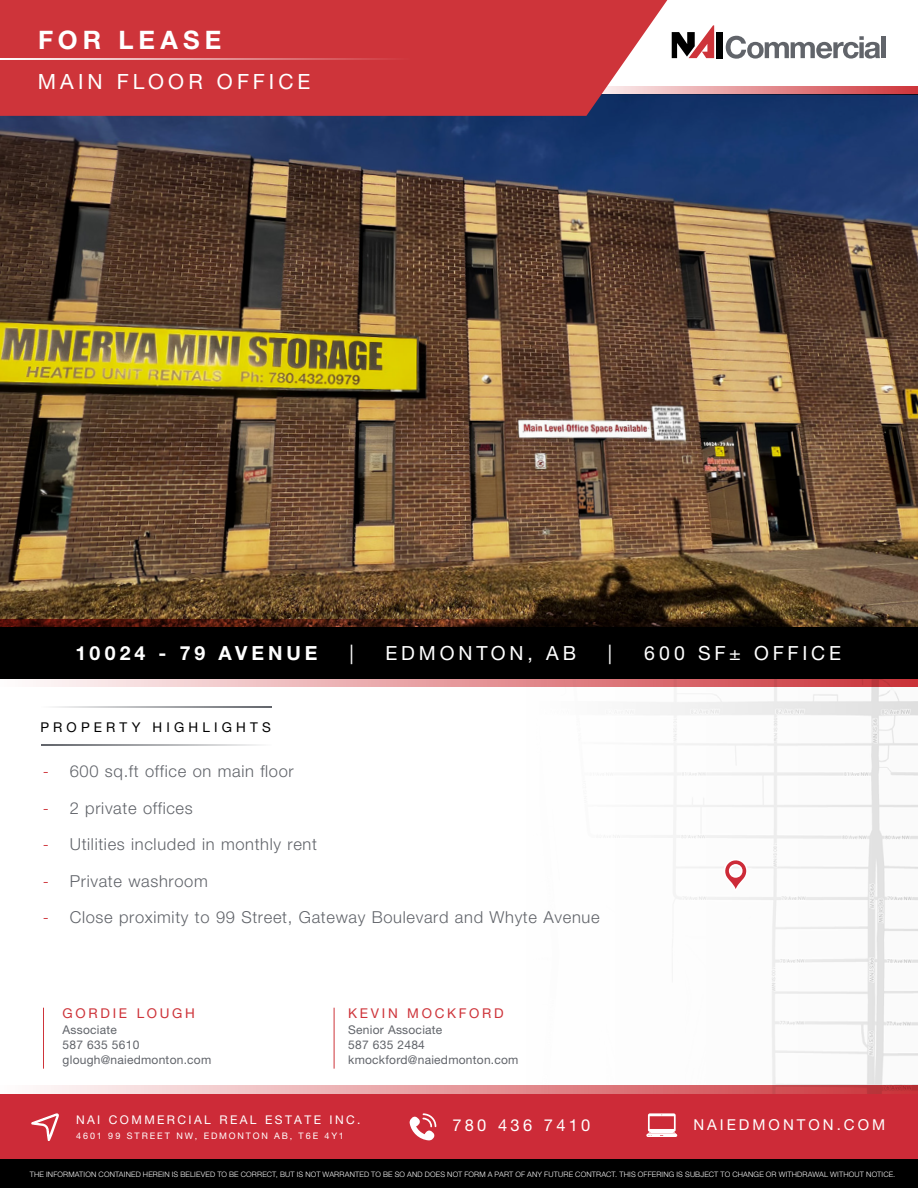
<style>
.page{position:relative;width:918px;height:1188px;background:#fff}
.page>*{position:absolute;margin:0;border:0;box-sizing:border-box;transform-origin:0 0}
.t1{font:700 25.5px "Helvetica Neue LT Std";letter-spacing:.2em;color:#fff}
.t2{font:21px "Helvetica Neue LT Std";letter-spacing:.195em;color:#fff}
.t3{font:19.5px "Helvetica Neue LT Std";letter-spacing:.2em;color:#fff}
.t4{font:700 19.5px "Helvetica Neue LT Std";letter-spacing:.205em;color:#fff}
.Subhead{font:300 16.5px "Helvetica Neue LT Std";letter-spacing:.04em;color:#61646a}
.t5{font:16.5px "Helvetica Neue LT Std";letter-spacing:.2em;color:#fff}
.t6{font:15px "Helvetica Neue LT Std";letter-spacing:.2em;color:#fff}
.t7{font:13.5px "Helvetica Neue LT Std";letter-spacing:.2em;color:#ce343a}
.t8{font:13.5px "Helvetica Neue LT Std";letter-spacing:.31em;color:#000}
.t9{font:12px/15.3px "Helvetica Neue LT Std";letter-spacing:.02em;color:#61646a}
.t10{font:12px "Helvetica Neue LT Std";letter-spacing:.2em;color:#fff}
.t11{font:9px "Helvetica Neue LT Std";letter-spacing:.205em;color:#fff}
.t12{font:300 7.5px "Helvetica Neue LT Std";letter-spacing:.025em;color:#fff}
.s1{color:#ce343a}
</style>
<div class="page">
<img style="left:606px;top:687px;width:312px;height:398px">
<img style="left:0;top:94px;width:918px;height:525px">
<div style="left:716px;top:32px;width:7px;height:26px;background:#000"></div>
<svg style="left:672px;top:25px;width:42px;height:33px"></svg>
<svg style="left:726px;top:36px;width:154px;height:23px"></svg>
<div style="left:881px;top:36px;width:5px;height:22px;background:#61646a"></div>
<svg style="left:667px;top:86px;width:251px;height:8px;background:#df7d81"></svg>
<hr style="left:43px;top:1008px;width:1px;height:61px;background:#ce343a">
<hr style="left:334px;top:1008px;width:1px;height:61px;background:#ce343a">
<div style="left:0;top:1094px;width:918px;height:67px;background:#cd2b38"></div>
<svg style="left:40px;top:1085px;width:878px;height:9px;background:#e29296"></svg>
<div style="left:0;top:1160px;width:918px;height:28px;background:#000"></div>
<svg style="left:31px;top:1113px;width:28px;height:28px"></svg>
<svg style="left:409px;top:1113px;width:27px;height:27px"></svg>
<svg style="left:646px;top:1113px;width:31px;height:24px"></svg>
<div style="left:0;top:0;width:667px;height:116px;background:#ce343a"></div>
<hr style="left:41px;top:744px;width:231px;height:2px;background:#61646a">
<hr style="left:41px;top:706px;width:231px;height:2px;background:#61646a">
<hr style="left:0;top:58px;width:410px;height:2px;background:#fff">
<div style="left:0;top:627px;width:918px;height:51px;background:#000"></div>
<svg style="left:0;top:619px;width:918px;height:8px;background:#3c190d"></svg>
<svg style="left:0;top:678px;width:918px;height:9px;background:#cb8689"></svg>
<svg style="left:720px;top:856px;width:29px;height:36px"></svg>
<p class="t1" style="left:38px;top:24px;width:185px">FOR LEASE</p>
<p class="t2" style="left:38px;top:69px;width:274px">MAIN FLOOR OFFICE</p>
<p class="t4" style="left:75px;top:641px;width:244px">10024 - 79 AVENUE</p>
<p class="t3" style="left:349px;top:642px;width:6px">|</p>
<p class="t3" style="left:386px;top:642px;width:192px">EDMONTON, AB</p>
<p class="t3" style="left:608px;top:642px;width:6px">|</p>
<p class="t3" style="left:644px;top:642px;width:198px">600 SF± OFFICE</p>
<p class="t8" style="left:40px;top:719px;width:232px">PROPERTY HIGHLIGHTS</p>
<p class="Subhead" style="left:43px;top:761px;width:253px"><span class="s1">-</span> 600 sq.ft office on main floor</p>
<p class="Subhead" style="left:43px;top:798px;width:152px"><span class="s1">-</span> 2 private offices</p>
<p class="Subhead" style="left:43px;top:834px;width:276px"><span class="s1">-</span> Utilities included in monthly rent</p>
<p class="Subhead" style="left:43px;top:871px;width:167px"><span class="s1">-</span> Private washroom</p>
<p class="Subhead" style="left:43px;top:907px;width:558px"><span class="s1">-</span> Close proximity to 99 Street, Gateway Boulevard and Whyte Avenue</p>
<p class="t7" style="left:63px;top:1006px;width:134px">GORDIE LOUGH</p>
<p class="t9" style="left:63px;top:1022px;width:150px">Associate<br>587 635 5610 glough@naiedmonton.com</p>
<p class="t7" style="left:348px;top:1006px;width:157px">KEVIN MOCKFORD</p>
<p class="t9" style="left:348px;top:1022px;width:172px">Senior Associate<br>587 635 2484 kmockford@naiedmonton.com</p>
<p class="t10" style="left:76px;top:1112px;width:286px">NAI COMMERCIAL REAL ESTATE INC.</p>
<p class="t11" style="left:76px;top:1130px;width:269px">4601 99 STREET NW, EDMONTON AB, T6E 4Y1</p>
<p class="t5" style="left:452px;top:1116px;width:140px">780 436 7410</p>
<p class="t6" style="left:693px;top:1116px;width:193px">NAIEDMONTON.COM</p>
<p class="t12" style="left:30px;top:1169px;width:867px">THE INFORMATION CONTAINED HEREIN IS BELIEVED TO BE CORRECT, BUT IS NOT WARRANTED TO BE SO AND DOES NOT FORM A PART OF ANY FUTURE CONTRACT. THIS OFFERING IS SUBJECT TO CHANGE OR WITHDRAWAL WITHOUT NOTICE.</p>
</div>
